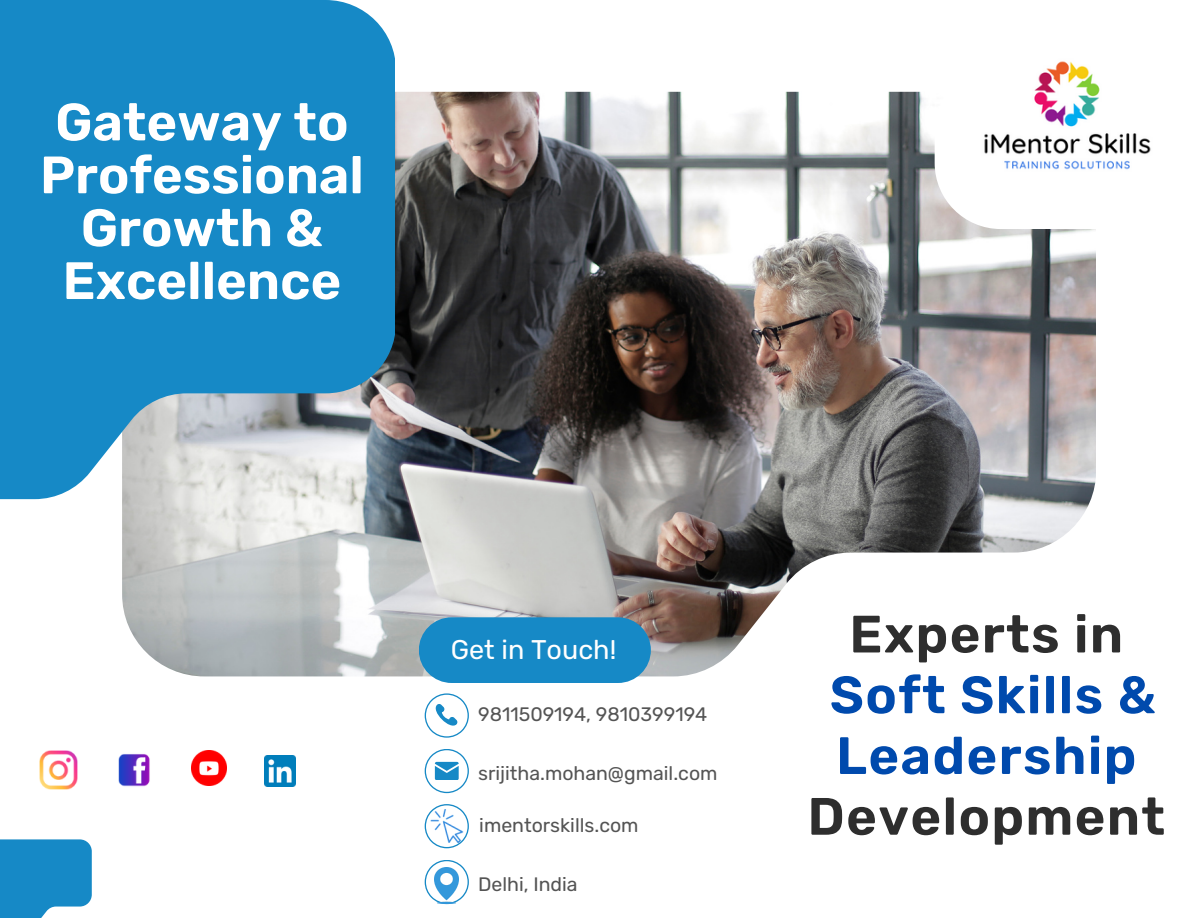
<style>
.page{position:relative;width:1188px;height:918px;background:#fff}
.page>*{position:absolute;margin:0;border:0;box-sizing:border-box;transform-origin:0 0}
.t1{font:600 52.5px/52.8px "Rubik";color:#fff;text-align:center}
.t2{font:600 52.5px/60.8px "Rubik";letter-spacing:.025em;color:#004aad}
.t3{font:600 52.5px "Rubik";letter-spacing:.025em;color:#2e2e2e}
.t4{font:27px "Rubik";color:#fff}
.t5{font:19.5px "Rubik";color:#545454}
</style>
<div class="page">
<img style="left:122px;top:92px;width:973px;height:584px">
<svg style="left:0;top:0;width:395px;height:499px;background:#3293c6"></svg>
<div style="left:0;top:839px;width:92px;height:79px;background:#1689c6"></div>
<svg style="left:425px;top:693px;width:44px;height:45px"></svg>
<svg style="left:425px;top:749px;width:44px;height:44px"></svg>
<img style="left:40px;top:751px;width:38px;height:38px">
<img style="left:118px;top:754px;width:32px;height:33px">
<img style="left:192px;top:751px;width:35px;height:35px">
<img style="left:264px;top:755px;width:32px;height:32px">
<div style="left:419px;top:617px;width:232px;height:66px;background:#1689c6;border-radius:33px"></div>
<svg style="left:425px;top:804px;width:44px;height:44px"></svg>
<img style="left:431px;top:810px;width:32px;height:32px">
<svg style="left:425px;top:860px;width:44px;height:44px"></svg>
<img style="left:435px;top:867px;width:24px;height:36px">
<img style="left:935px;top:61px;width:216px;height:168px">
<h1 class="t1" style="left:40px;top:96px;width:325px">Gateway to<br>Professional<br>Growth &amp;<br>Excellence</h1>
<h2 class="t4" style="left:451px;top:633px;width:167px">Get in Touch!</h2>
<p class="t5" style="left:478px;top:703px;width:231px">9811509194, 9810399194</p>
<p class="t5" style="left:478px;top:762px;width:241px">srijitha.mohan@gmail.com</p>
<p class="t5" style="left:479px;top:814px;width:161px">imentorskills.com</p>
<p class="t5" style="left:478px;top:873px;width:101px">Delhi, India</p>
<h1 class="t3" style="left:849px;top:603px;width:275px">Experts in</h1>
<h1 class="t2" style="left:830px;top:665px;width:328px">Soft Skills &amp;<br>Leadership</h1>
<h1 class="t3" style="left:808px;top:786px;width:359px">Development</h1>
</div>
